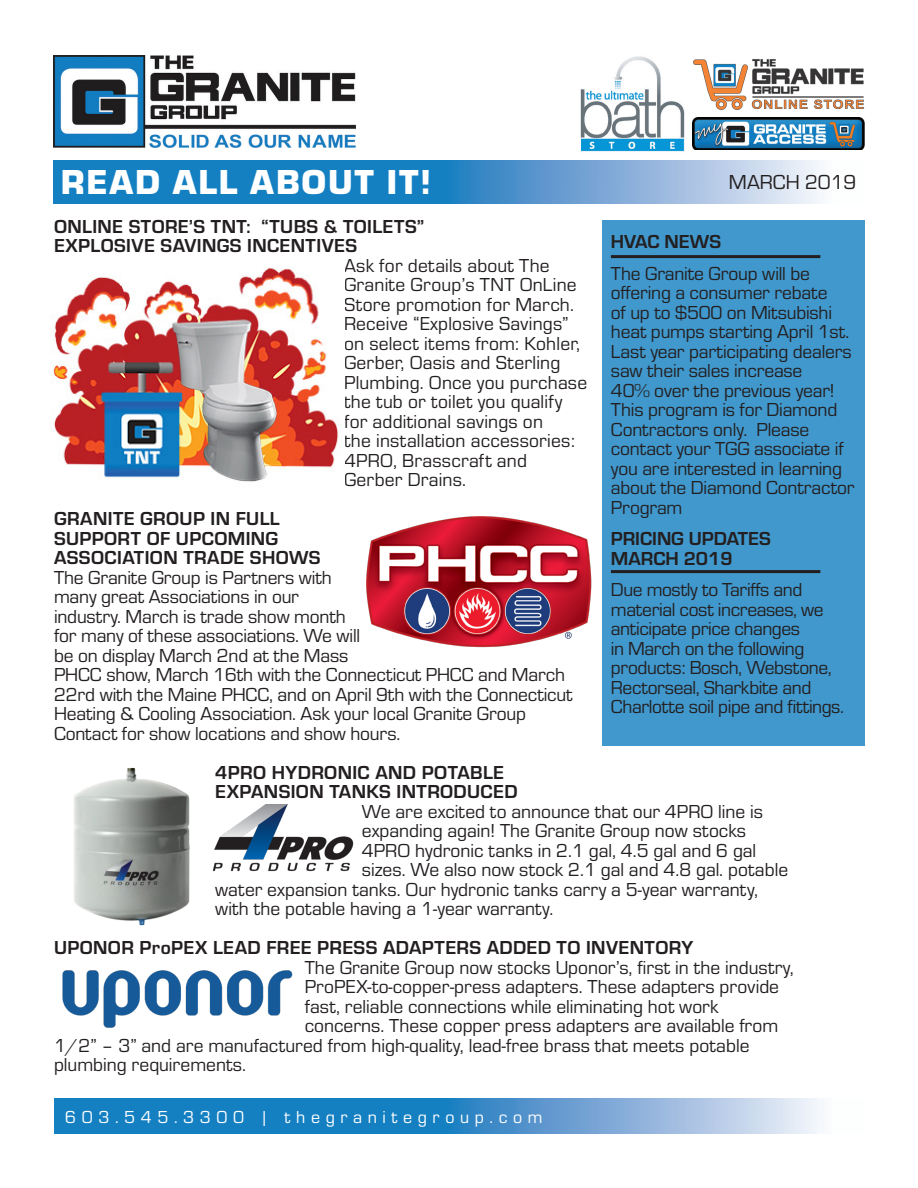
<style>
.page{position:relative;width:918px;height:1188px;background:#fff}
.page>*{position:absolute;margin:0;border:0;box-sizing:border-box;transform-origin:0 0}
.t1{font:900 36px "Eurostile";letter-spacing:.05em;color:#fff}
.t2{font:21px "Eurostile";color:#231f20}
.No_Spacing{font:19.5px/19.5px "Eurostile";color:#231f20}
.No_Spacing-2{font:700 19.5px/19.5px "Eurostile";letter-spacing:.02em;color:#231f20}
.No_Spacing-3{font:19.5px/19.5px "Eurostile";letter-spacing:-.02em;color:#231f20}
.No_Spacing-4{font:700 19.5px/19.5px "Eurostile";color:#231f20}
.t3{font:18px "Eurostile";letter-spacing:.31em;color:#fff}
</style>
<div class="page">
<img style="left:53px;top:55px;width:303px;height:93px">
<img style="left:693px;top:59px;width:172px;height:91px">
<img style="left:580px;top:56px;width:105px;height:96px">
<svg style="left:53px;top:161px;width:767px;height:42px;background:#4e99ce"></svg>
<svg style="left:54px;top:1099px;width:766px;height:35px;background:#4d99ce"></svg>
<div style="left:602px;top:220px;width:263px;height:525px;background:#4198cd"></div>
<hr style="left:611px;top:255px;width:209px;height:3px;background:#231f20">
<hr style="left:611px;top:570px;width:209px;height:3px;background:#231f20">
<img style="left:74px;top:768px;width:116px;height:158px">
<img style="left:212px;top:805px;width:142px;height:67px">
<img style="left:62px;top:970px;width:231px;height:58px">
<img style="left:51px;top:267px;width:288px;height:215px">
<img style="left:367px;top:516px;width:225px;height:132px">
<p class="t1" style="left:61px;top:156px;width:372px">READ ALL ABOUT IT!</p>
<p class="t2" style="left:729px;top:168px;width:129px">MARCH 2019</p>
<p class="No_Spacing-2" style="left:54px;top:215px;width:372px">ONLINE STORE’S TNT: “TUBS &amp; TOILETS”<br>EXPLOSIVE SAVINGS INCENTIVES</p>
<p class="No_Spacing" style="left:344px;top:255px;width:245px">Ask for details about The<br>Granite Group’s TNT OnLine<br>Store promotion for March.<br>Receive “Explosive Savings” on select items from: Kohler,<br>Gerber, Oasis and Sterling<br>Plumbing. Once you purchase the tub or toilet you qualify for additional savings on<br>the installation accessories:<br>4PRO, Brasscraft and<br>Gerber Drains.</p>
<p class="No_Spacing-2" style="left:54px;top:508px;width:268px">GRANITE GROUP IN FULL<br>SUPPORT OF UPCOMING<br>ASSOCIATION TRADE SHOWS</p>
<p class="No_Spacing" style="left:54px;top:567px;width:520px">The Granite Group is Partners with<br>many great Associations in our<br>industry. March is trade show month<br>for many of these associations. We will<br>be on display March 2nd at the Mass<br>PHCC show, March 16th with the Connecticut PHCC and March 22rd with the Maine PHCC, and on April 9th with the Connecticut Heating &amp; Cooling Association. Ask your local Granite Group Contact for show locations and show hours.</p>
<p class="No_Spacing-2" style="left:215px;top:761px;width:304px">4PRO HYDRONIC AND POTABLE<br>EXPANSION TANKS INTRODUCED</p>
<p class="No_Spacing" style="left:362px;top:801px;width:403px">We are excited to announce that our 4PRO line is</p>
<p class="No_Spacing" style="left:362px;top:820px;width:386px">expanding again! The Granite Group now stocks</p>
<p class="No_Spacing" style="left:362px;top:840px;width:396px">4PRO hydronic tanks in 2.1 gal, 4.5 gal and 6 gal</p>
<p class="No_Spacing" style="left:362px;top:859px;width:428px">sizes. We also now stock 2.1 gal and 4.8 gal. potable</p>
<p class="No_Spacing" style="left:215px;top:879px;width:544px">water expansion tanks. Our hydronic tanks carry a 5-year warranty,</p>
<p class="No_Spacing" style="left:215px;top:898px;width:340px">with the potable having a 1-year warranty.</p>
<p class="No_Spacing-2" style="left:54px;top:937px;width:641px">UPONOR ProPEX LEAD FREE PRESS ADAPTERS ADDED TO INVENTORY</p>
<p class="No_Spacing" style="left:305px;top:957px;width:491px">The Granite Group now stocks Uponor’s, first in the industry,</p>
<p class="No_Spacing" style="left:305px;top:976px;width:476px">ProPEX-to-copper-press adapters. These adapters provide</p>
<p class="No_Spacing" style="left:305px;top:996px;width:415px">fast, reliable connections while eliminating hot work</p>
<p class="No_Spacing" style="left:305px;top:1015px;width:475px">concerns. These copper press adapters are available from</p>
<p class="No_Spacing" style="left:54px;top:1035px;width:697px">1/2” – 3” and are manufactured from high-quality, lead-free brass that meets potable</p>
<p class="No_Spacing" style="left:54px;top:1054px;width:194px">plumbing requirements.</p>
<p class="No_Spacing-4" style="left:611px;top:231px;width:112px">HVAC NEWS</p>
<p class="No_Spacing" style="left:611px;top:263px;width:245px">The Granite Group will be offering a consumer rebate<br>of up to $500 on Mitsubishi heat pumps starting April 1st.<br>Last year participating dealers saw their sales increase<br>40% over the previous year!<br>This program is for Diamond<br>Contractors only. Please contact your TGG associate if you are interested in learning about the Diamond Contractor<br>Program</p>
<p class="No_Spacing-4" style="left:611px;top:528px;width:161px">PRICING UPDATES<br>MARCH 2019</p>
<p class="No_Spacing-3" style="left:611px;top:579px;width:235px">Due mostly to Tariffs and material cost increases, we anticipate price changes<br>in March on the following products: Bosch, Webstone,<br>Rectorseal, Sharkbite and<br>Charlotte soil pipe and fittings.</p>
<p class="t3" style="left:65px;top:1105px;width:479px">603.545.3300 | thegranitegroup.com</p>
</div>
